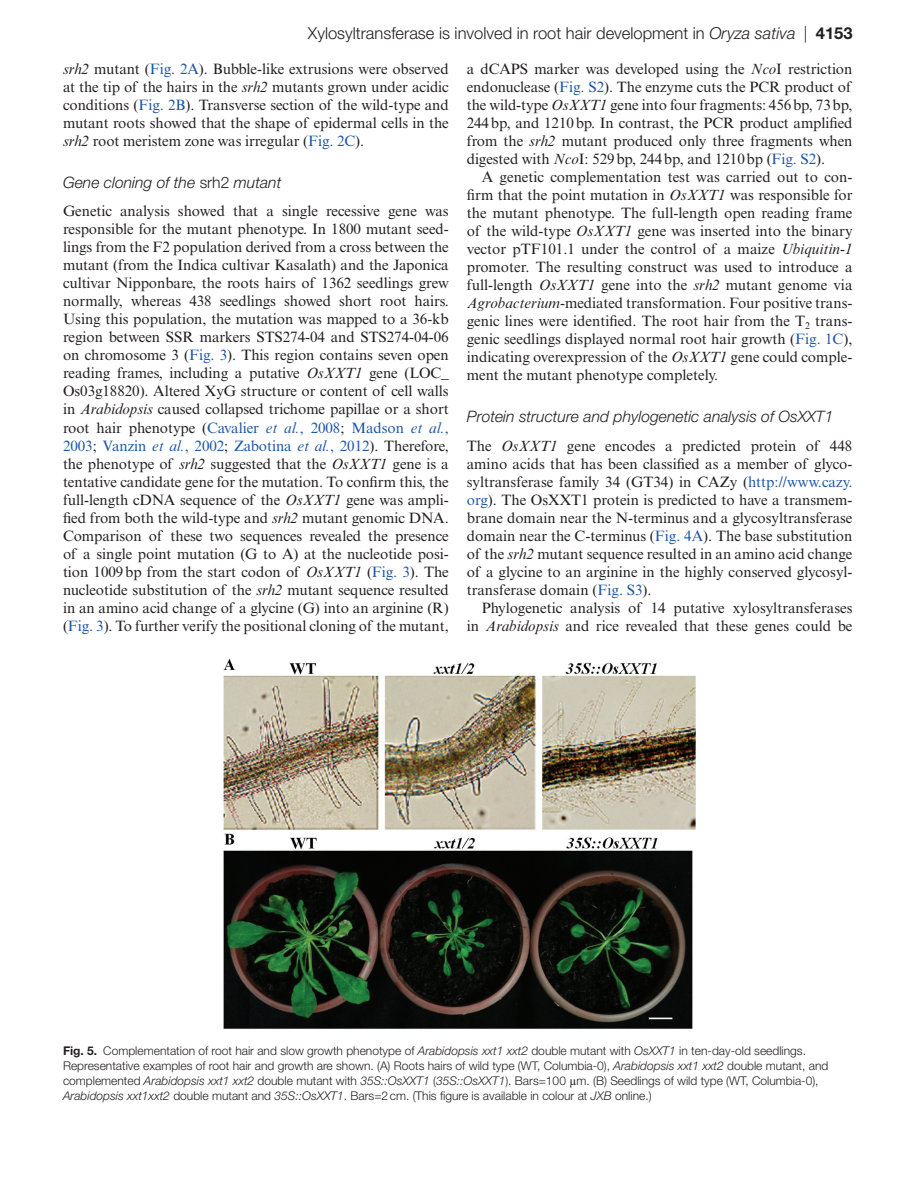
<style>
.page{position:relative;width:919px;height:1187px;background:#fff}
.page>*{position:absolute;margin:0;border:0;box-sizing:border-box;transform-origin:0 0}
.t1{font:300 16.5px "Helvetica Neue LT Std";color:#231f20}
.t2{font:italic 300 15.75px "Helvetica Neue LT Std";color:#231f20}
.t3{font:15px/18px "Times New Roman MT Std";color:#231f20;text-align:justify}
.t4{font:300 12px/15px "Helvetica Neue LT Std";color:#231f20}
.s1{font-style:italic}
.s2{font-weight:700}
.s3{color:#1e56a6}
.s4{font-style:normal}
.s5{font-style:italic;color:#1e56a6}
.s6{font-family:"Gandhari Unicode";font-weight:400}
</style>
<div class="page">
<img style="left:223px;top:658px;width:472px;height:371px">
<p class="t1" style="left:308px;top:23px;width:546px">Xylosyltransferase is involved in root hair development in <span class="s1">Oryza sativa</span> | <span class="s2">4153</span></p>
<p class="t3" style="left:63px;top:60px;width:387px"><span class="s1">srh2</span> mutant (<span class="s3">Fig. 2A</span>). Bubble-like extrusions were observed at the tip of the hairs in the <span class="s1">srh2</span> mutants grown under acidic conditions (<span class="s3">Fig. 2B</span>). Transverse section of the wild-type and mutant roots showed that the shape of epidermal cells in the <span class="s1">srh2</span> root meristem zone was irregular (<span class="s3">Fig. 2C</span>).</p>
<p class="t2" style="left:63px;top:173px;width:220px">Gene cloning of the <span class="s4">srh2</span> mutant</p>
<p class="t3" style="left:63px;top:202px;width:387px">Genetic analysis showed that a single recessive gene was responsible for the mutant phenotype. In 1800 mutant seed&shy;lings from the F2 population derived from a cross between the mutant (from the Indica cultivar Kasalath) and the Japonica cultivar Nipponbare, the roots hairs of 1362 seedlings grew normally, whereas 438 seedlings showed short root hairs.<br>Using this population, the mutation was mapped to a 36-kb region between SSR markers STS274-04 and STS274-04-06 on chromosome 3 (<span class="s3">Fig. 3</span>). This region contains seven open reading frames, including a putative <span class="s1">OsXXT1</span> gene (LOC_ Os03g18820). Altered XyG structure or content of cell walls in <span class="s1">Arabidopsis</span> caused collapsed trichome papillae or a short root hair phenotype (<span class="s3">Cavalier</span> <span class="s5">et al.</span><span class="s3">, 2008</span>; <span class="s3">Madson</span> <span class="s5">et al.</span><span class="s3">, 2003</span>; <span class="s3">Vanzin</span> <span class="s5">et al.</span><span class="s3">, 2002</span>; <span class="s3">Zabotina</span> <span class="s5">et al.</span><span class="s3">, 2012</span>). Therefore, the phenotype of <span class="s1">srh2</span> suggested that the <span class="s1">OsXXT1</span> gene is a tentative candidate gene for the mutation. To confirm this, the full-length cDNA sequence of the <span class="s1">OsXXT1</span> gene was ampli&shy;fied from both the wild-type and <span class="s1">srh2</span> mutant genomic DNA.<br>Comparison of these two sequences revealed the presence of a single point mutation (G to A) at the nucleotide posi&shy;tion 1009bp from the start codon of <span class="s1">OsXXT1</span> (<span class="s3">Fig. 3</span>). The nucleotide substitution of the <span class="s1">srh2</span> mutant sequence resulted in an amino acid change of a glycine (G) into an arginine (R) (<span class="s3">Fig. 3</span>). To further verify the positional cloning of the mutant,</p>
<p class="t3" style="left:466px;top:60px;width:387px">a dCAPS marker was developed using the <span class="s1">Nco</span>I restriction endonuclease (<span class="s3">Fig. S2</span>). The enzyme cuts the PCR product of the wild-type <span class="s1">OsXXT1</span> gene into four fragments: 456bp, 73bp, 244bp, and 1210bp. In contrast, the PCR product amplified from the <span class="s1">srh2</span> mutant produced only three fragments when digested with <span class="s1">Nco</span>I: 529bp, 244bp, and 1210bp (<span class="s3">Fig. S2</span>).</p>
<p class="t3" style="left:466px;top:168px;width:387px;text-indent:15px">A genetic complementation test was carried out to con&shy;firm that the point mutation in <span class="s1">OsXXT1</span> was responsible for the mutant phenotype. The full-length open reading frame of the wild-type <span class="s1">OsXXT1</span> gene was inserted into the binary vector pTF101.1 under the control of a maize <span class="s1">Ubiquitin-1 </span>promoter. The resulting construct was used to introduce a full-length <span class="s1">OsXXT1</span> gene into the <span class="s1">srh2</span> mutant genome via <span class="s1">Agrobacterium</span>-mediated transformation. Four positive trans&shy;genic lines were identified. The root hair from the T<sub>2</sub> trans&shy;genic seedlings displayed normal root hair growth (<span class="s3">Fig. 1C</span>), indicating overexpression of the <span class="s1">OsXXT1</span> gene could comple&shy;ment the mutant phenotype completely.</p>
<p class="t2" style="left:466px;top:407px;width:368px">Protein structure and phylogenetic analysis of OsXXT1</p>
<p class="t3" style="left:466px;top:436px;width:387px">The <span class="s1">OsXXT1</span> gene encodes a predicted protein of 448 amino acids that has been classified as a member of glyco&shy;syltransferase family 34 (GT34) in CAZy (<span class="s3">http://www.cazy. org</span>). The OsXXT1 protein is predicted to have a transmem&shy;brane domain near the N-terminus and a glycosyltransferase domain near the C-terminus (<span class="s3">Fig. 4A</span>). The base substitution of the <span class="s1">srh2</span> mutant sequence resulted in an amino acid change of a glycine to an arginine in the highly conserved glycosyl&shy;transferase domain (<span class="s3">Fig. S3</span>).</p>
<p class="t3" style="left:466px;top:598px;width:387px;text-align:right">Phylogenetic analysis of 14 putative xylosyltransferases in <span class="s1">Arabidopsis</span> and rice revealed that these genes could be</p>
<p class="t4" style="left:63px;top:1042px;width:766px"><span class="s2">Fig. 5.</span> Complementation of root hair and slow growth phenotype of <span class="s1">Arabidopsis xxt1 xxt2</span> double mutant with <span class="s1">OsXXT1</span> in ten-day-old seedlings.<br>Representative examples of root hair and growth are shown. (A) Roots hairs of wild type (WT, Columbia-0), <span class="s1">Arabidopsis xxt1 xxt2</span> double mutant, and complemented <span class="s1">Arabidopsis xxt1 xxt2</span> double mutant with <span class="s1">35S::OsXXT1</span> (<span class="s1">35S::OsXXT1</span>). Bars=100 <span class="s6">μ</span>m. (B) Seedlings of wild type (WT, Columbia-0), <span class="s1">Arabidopsis xxt1xxt2</span> double mutant and <span class="s1">35S::OsXXT1</span>. Bars=2cm. (This figure is available in colour at <span class="s1">JXB</span> online.)</p>
</div>
